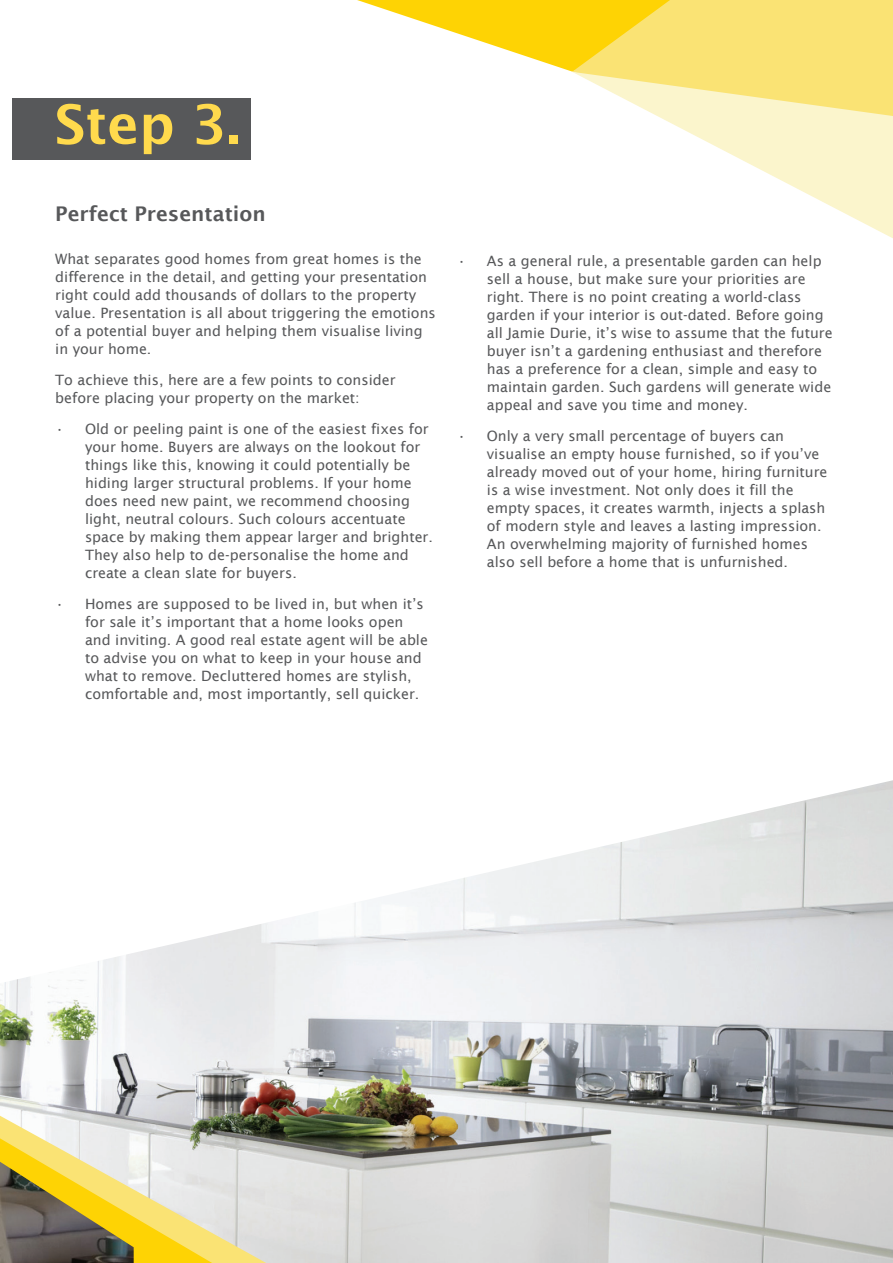
<style>
.page{position:relative;width:893px;height:1263px;background:#fff}
.page>*{position:absolute;margin:0;border:0;box-sizing:border-box;transform-origin:0 0}
.Standout{font:600 54px "Lucida Sans";color:#ffda4d}
.Heading{font:600 20.25px "Lucida Sans";color:#57585a}
.Paragraph_Style_1{font:14.25px/18px "Lucida Sans";color:#57585a}
.Body{font:14.25px/18px "Lucida Sans";color:#57585a}
</style>
<div class="page">
<img style="left:289px;top:780px;width:604px;height:483px">
<svg style="left:357px;top:0;width:215px;height:72px"></svg>
<svg style="left:572px;top:0;width:321px;height:72px;background:#fae062"></svg>
<svg style="left:573px;top:72px;width:320px;height:166px"></svg>
<div style="left:12px;top:98px;width:238px;height:61px;background:#57585a"></div>
<svg style="left:0;top:922px;width:289px;height:341px"></svg>
<p class="Standout" style="left:55px;top:94px;width:187px">Step 3.</p>
<p class="Heading" style="left:55px;top:202px;width:212px">Perfect Presentation</p>
<p class="Body" style="left:55px;top:250px;width:382px">What separates good homes from great homes is the difference in the detail, and getting your presentation right could add thousands of dollars to the property value. Presentation is all about triggering the emotions of a potential buyer and helping them visualise living in your home.</p>
<p class="Body" style="left:55px;top:371px;width:342px">To achieve this, here are a few points to consider before placing your property on the market:</p>
<p class="Paragraph_Style_1" style="left:85px;top:420px;width:349px;text-indent:-30px">• Old or peeling paint is one of the easiest fixes for your home. Buyers are always on the lookout for things like this, knowing it could potentially be hiding larger structural problems. If your home does need new paint, we recommend choosing light, neutral colours. Such colours accentuate space by making them appear larger and brighter.<br>They also help to de-personalise the home and create a clean slate for buyers.</p>
<p class="Paragraph_Style_1" style="left:85px;top:594px;width:344px;text-indent:-30px">• Homes are supposed to be lived in, but when it’s for sale it’s important that a home looks open and inviting. A good real estate agent will be able to advise you on what to keep in your house and what to remove. Decluttered homes are stylish, comfortable and, most importantly, sell quicker.</p>
<p class="Paragraph_Style_1" style="left:487px;top:252px;width:347px;text-indent:-30px">• As a general rule, a presentable garden can help sell a house, but make sure your priorities are right. There is no point creating a world-class garden if your interior is out-dated. Before going all Jamie Durie, it’s wise to assume that the future buyer isn’t a gardening enthusiast and therefore has a preference for a clean, simple and easy to maintain garden. Such gardens will generate wide appeal and save you time and money.</p>
<p class="Paragraph_Style_1" style="left:487px;top:427px;width:342px;text-indent:-30px">• Only a very small percentage of buyers can visualise an empty house furnished, so if you’ve already moved out of your home, hiring furniture is a wise investment. Not only does it fill the empty spaces, it creates warmth, injects a splash of modern style and leaves a lasting impression.<br>An overwhelming majority of furnished homes also sell before a home that is unfurnished.</p>
</div>
